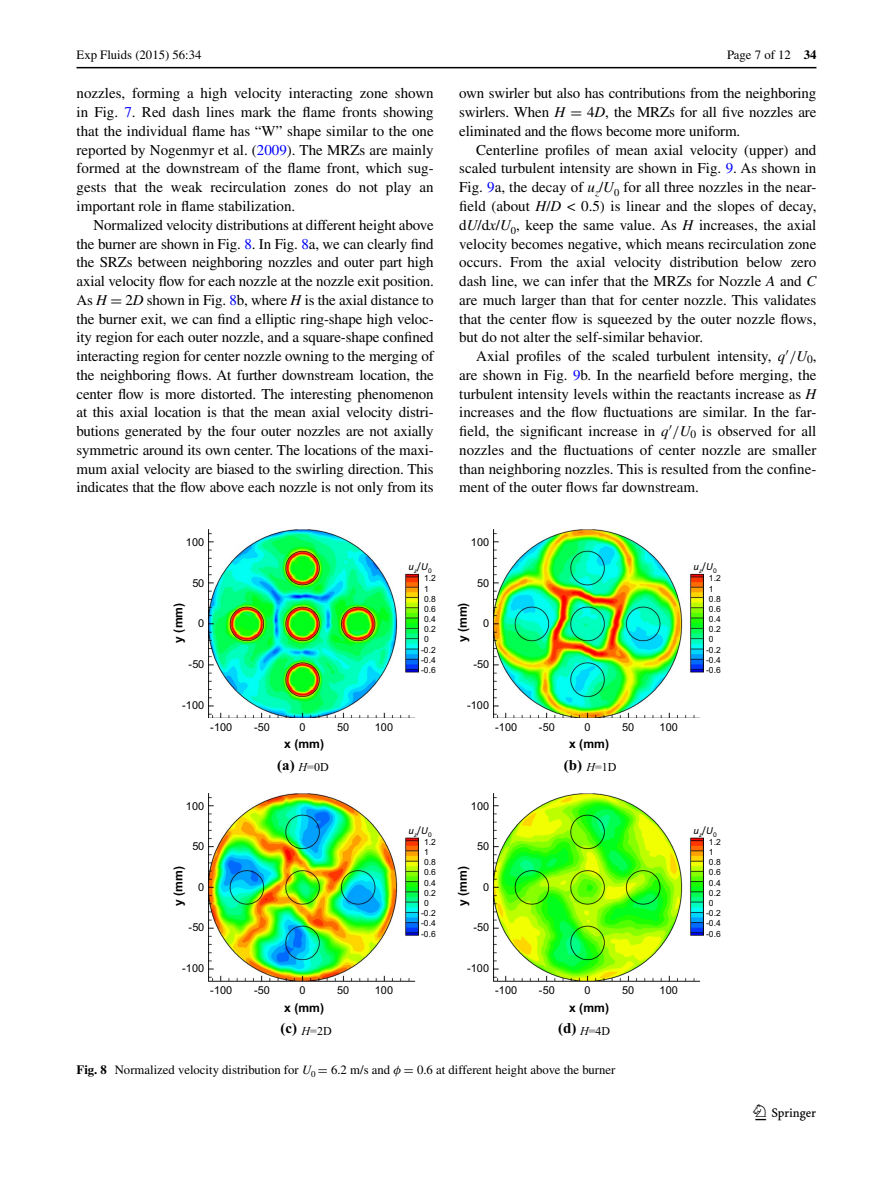
<style>
.page{position:relative;width:893px;height:1187px;background:#fff}
.page>*{position:absolute;margin:0;border:0;box-sizing:border-box;transform-origin:0 0}
.t1{font:22.5px "Springnew";color:#000}
.t2{font:15px/18.8px "Times";color:#000;text-align:justify}
.t3{font:700 15px "Times New Roman";color:#000}
.t4{font:12.75px "Times";color:#000}
.t5{font:700 12.15px "Arial";letter-spacing:.005em;color:#000}
.t6{font:12px "Times New Roman";color:#000}
.t7{font:10.95px "Arial";color:#000}
.t8{font:italic 10.8px "Calibri";color:#000}
.t9{font:8.55px/10.2px "Arial";color:#000;text-align:center}
.s1{font-weight:700}
.s2{color:#00f}
.s3{font-style:italic}
.s4{font-family:"MTSY"}
.s5{font-family:"MTMI"}
.s6{font-style:normal}
</style>
<div class="page">
<hr style="left:77px;top:67px;width:739px;height:1px;background:#000">
<img style="left:209px;top:529px;width:209px;height:188px">
<img style="left:209px;top:793px;width:209px;height:188px">
<img style="left:494px;top:793px;width:209px;height:188px">
<img style="left:494px;top:529px;width:209px;height:188px">
<p class="t4" style="left:77px;top:48px;width:127px">Exp Fluids (2015) 56:34</p>
<p class="t4" style="left:727px;top:48px;width:91px">Page 7 of 12 <span class="s1">34</span></p>
<p class="t2" style="left:77px;top:84px;width:359px">nozzles, forming a high velocity interacting zone shown in Fig. <span class="s2">7</span>. Red dash lines mark the flame fronts showing that the individual flame has “W” shape similar to the one reported by Nogenmyr et al. (<span class="s2">2009</span>). The MRZs are mainly formed at the downstream of the flame front, which sug&shy;gests that the weak recirculation zones do not play an important role in flame stabilization.</p>
<p class="t2" style="left:77px;top:215px;width:359px;text-indent:17px">Normalized velocity distributions at different height above the burner are shown in Fig. <span class="s2">8</span>. In Fig. <span class="s2">8</span>a, we can clearly find the SRZs between neighboring nozzles and outer part high axial velocity flow for each nozzle at the nozzle exit position.<br>As <span class="s3">H</span> <span class="s4">=</span> 2<span class="s3">D</span> shown in Fig. <span class="s2">8</span>b, where <span class="s3">H</span> is the axial distance to the burner exit, we can find a elliptic ring-shape high veloc&shy;ity region for each outer nozzle, and a square-shape confined interacting region for center nozzle owning to the merging of the neighboring flows. At further downstream location, the center flow is more distorted. The interesting phenomenon at this axial location is that the mean axial velocity distri&shy;butions generated by the four outer nozzles are not axially symmetric around its own center. The locations of the maxi&shy;mum axial velocity are biased to the swirling direction. This indicates that the flow above each nozzle is not only from its</p>
<p class="t2" style="left:459px;top:84px;width:359px">own swirler but also has contributions from the neighboring swirlers. When <span class="s3">H</span> <span class="s4">=</span> 4<span class="s3">D</span>, the MRZs for all five nozzles are eliminated and the flows become more uniform.</p>
<p class="t2" style="left:459px;top:140px;width:359px;text-indent:17px">Centerline profiles of mean axial velocity (upper) and scaled turbulent intensity are shown in Fig. <span class="s2">9</span>. As shown in Fig. <span class="s2">9</span>a, the decay of <span class="s3">u</span><sub>z</sub>/<span class="s3">U</span><sub>0</sub> for all three nozzles in the near&shy;field (about <span class="s3">H</span>/<span class="s3">D</span> &lt; 0.5) is linear and the slopes of decay, d<span class="s3">U</span>/d<span class="s3">x</span>/<span class="s3">U</span><sub>0</sub>, keep the same value. As <span class="s3">H</span> increases, the axial velocity becomes negative, which means recirculation zone occurs. From the axial velocity distribution below zero dash line, we can infer that the MRZs for Nozzle <span class="s3">A</span> and <span class="s3">C </span>are much larger than that for center nozzle. This validates that the center flow is squeezed by the outer nozzle flows, but do not alter the self-similar behavior.</p>
<p class="t2" style="left:459px;top:346px;width:359px;text-indent:17px">Axial profiles of the scaled turbulent intensity, <span class="s3">q</span><sup>′</sup><span class="s5">/</span><span class="s3">U</span><sub>0</sub>, are shown in Fig. <span class="s2">9</span>b. In the nearfield before merging, the turbulent intensity levels within the reactants increase as <span class="s3">H </span>increases and the flow fluctuations are similar. In the far&shy;field, the significant increase in <span class="s3">q</span><sup>′</sup><span class="s5">/</span><span class="s3">U</span><sub>0</sub> is observed for all nozzles and the fluctuations of center nozzle are smaller than neighboring nozzles. This is resulted from the confine&shy;ment of the outer flows far downstream.</p>
<p class="t7" style="left:186px;top:535px;width:20px">100</p>
<p class="t7" style="left:471px;top:535px;width:20px">100</p>
<p class="t8" style="left:409px;top:559px;width:25px">u<sub>z</sub><span class="s6">/</span>U<sub>0</sub></p>
<p class="t8" style="left:694px;top:559px;width:25px">u<sub>z</sub><span class="s6">/</span>U<sub>0</sub></p>
<p class="t7" style="left:192px;top:575px;width:14px">50</p>
<p class="t5" style="left:170px;top:642px;width:41px;rotate:-90deg">y (mm)</p>
<p class="t7" style="left:198px;top:616px;width:8px">0</p>
<p class="t7" style="left:188px;top:656px;width:17px">-50</p>
<p class="t9" style="left:421px;top:573px;width:16px">1.2<br>1<br>0.8<br>0.6<br>0.4<br>0.2<br>0 -0.2 -0.4 -0.6</p>
<p class="t5" style="left:455px;top:642px;width:41px;rotate:-90deg">y (mm)</p>
<p class="t7" style="left:477px;top:575px;width:14px">50</p>
<p class="t7" style="left:483px;top:616px;width:8px">0</p>
<p class="t7" style="left:473px;top:656px;width:17px">-50</p>
<p class="t9" style="left:706px;top:573px;width:16px">1.2<br>1<br>0.8<br>0.6<br>0.4<br>0.2<br>0 -0.2 -0.4 -0.6</p>
<p class="t7" style="left:182px;top:697px;width:24px">-100</p>
<p class="t7" style="left:467px;top:697px;width:24px">-100</p>
<p class="t7" style="left:210px;top:719px;width:24px">-100</p>
<p class="t7" style="left:254px;top:719px;width:17px">-50</p>
<p class="t7" style="left:300px;top:719px;width:8px">0</p>
<p class="t7" style="left:337px;top:719px;width:13px">50</p>
<p class="t7" style="left:375px;top:719px;width:20px">100</p>
<p class="t7" style="left:495px;top:719px;width:24px">-100</p>
<p class="t7" style="left:539px;top:719px;width:17px">-50</p>
<p class="t7" style="left:584px;top:719px;width:8px">0</p>
<p class="t7" style="left:622px;top:719px;width:13px">50</p>
<p class="t7" style="left:660px;top:719px;width:20px">100</p>
<p class="t5" style="left:284px;top:735px;width:41px">x (mm)</p>
<p class="t5" style="left:569px;top:735px;width:41px">x (mm)</p>
<p class="t3" style="left:277px;top:754px;width:19px">(a)</p>
<p class="t3" style="left:564px;top:754px;width:20px">(b)</p>
<p class="t6" style="left:299px;top:759px;width:32px"><span class="s3">H</span>=0D</p>
<p class="t6" style="left:586px;top:759px;width:32px"><span class="s3">H</span>=1D</p>
<p class="t7" style="left:186px;top:798px;width:20px">100</p>
<p class="t7" style="left:471px;top:798px;width:20px">100</p>
<p class="t8" style="left:409px;top:822px;width:25px">u<sub>z</sub><span class="s6">/</span>U<sub>0</sub></p>
<p class="t7" style="left:192px;top:839px;width:14px">50</p>
<p class="t5" style="left:170px;top:906px;width:41px;rotate:-90deg">y (mm)</p>
<p class="t7" style="left:198px;top:879px;width:8px">0</p>
<p class="t7" style="left:188px;top:920px;width:17px">-50</p>
<p class="t9" style="left:421px;top:836px;width:16px">1.2<br>1<br>0.8<br>0.6<br>0.4<br>0.2<br>0 -0.2 -0.4 -0.6</p>
<p class="t5" style="left:455px;top:905px;width:41px;rotate:-90deg">y (mm)</p>
<p class="t7" style="left:477px;top:839px;width:14px">50</p>
<p class="t7" style="left:483px;top:879px;width:8px">0</p>
<p class="t7" style="left:473px;top:920px;width:17px">-50</p>
<p class="t7" style="left:182px;top:961px;width:24px">-100</p>
<p class="t7" style="left:467px;top:961px;width:24px">-100</p>
<p class="t7" style="left:210px;top:983px;width:24px">-100</p>
<p class="t7" style="left:254px;top:983px;width:17px">-50</p>
<p class="t7" style="left:300px;top:983px;width:8px">0</p>
<p class="t7" style="left:337px;top:983px;width:13px">50</p>
<p class="t7" style="left:375px;top:983px;width:20px">100</p>
<p class="t5" style="left:284px;top:999px;width:41px">x (mm)</p>
<p class="t7" style="left:495px;top:983px;width:24px">-100</p>
<p class="t7" style="left:539px;top:983px;width:17px">-50</p>
<p class="t7" style="left:584px;top:983px;width:8px">0</p>
<p class="t7" style="left:622px;top:983px;width:13px">50</p>
<p class="t7" style="left:660px;top:983px;width:20px">100</p>
<p class="t5" style="left:569px;top:999px;width:41px">x (mm)</p>
<p class="t3" style="left:280px;top:1017px;width:18px">(c)</p>
<p class="t3" style="left:558px;top:1017px;width:20px">(d)</p>
<p class="t4" style="left:77px;top:1062px;width:540px"><span class="s1">Fig. 8</span> Normalized velocity distribution for <span class="s3">U</span><sub>0</sub> <span class="s4">=</span> 6.2 m/s and <span class="s5">φ</span> <span class="s4">=</span> 0.6 at different height above the burner</p>
<p class="t6" style="left:302px;top:1022px;width:32px"><span class="s3">H</span>=2D</p>
<p class="t6" style="left:580px;top:1022px;width:32px"><span class="s3">H</span>=4D</p>
<p class="t8" style="left:694px;top:822px;width:25px">u<sub>z</sub><span class="s6">/</span>U<sub>0</sub></p>
<p class="t9" style="left:706px;top:836px;width:16px">1.2<br>1<br>0.8<br>0.6<br>0.4<br>0.2<br>0 -0.2 -0.4 -0.6</p>
<h1 class="t1" style="left:755px;top:1104px;width:62px">1 3</h1>
</div>
